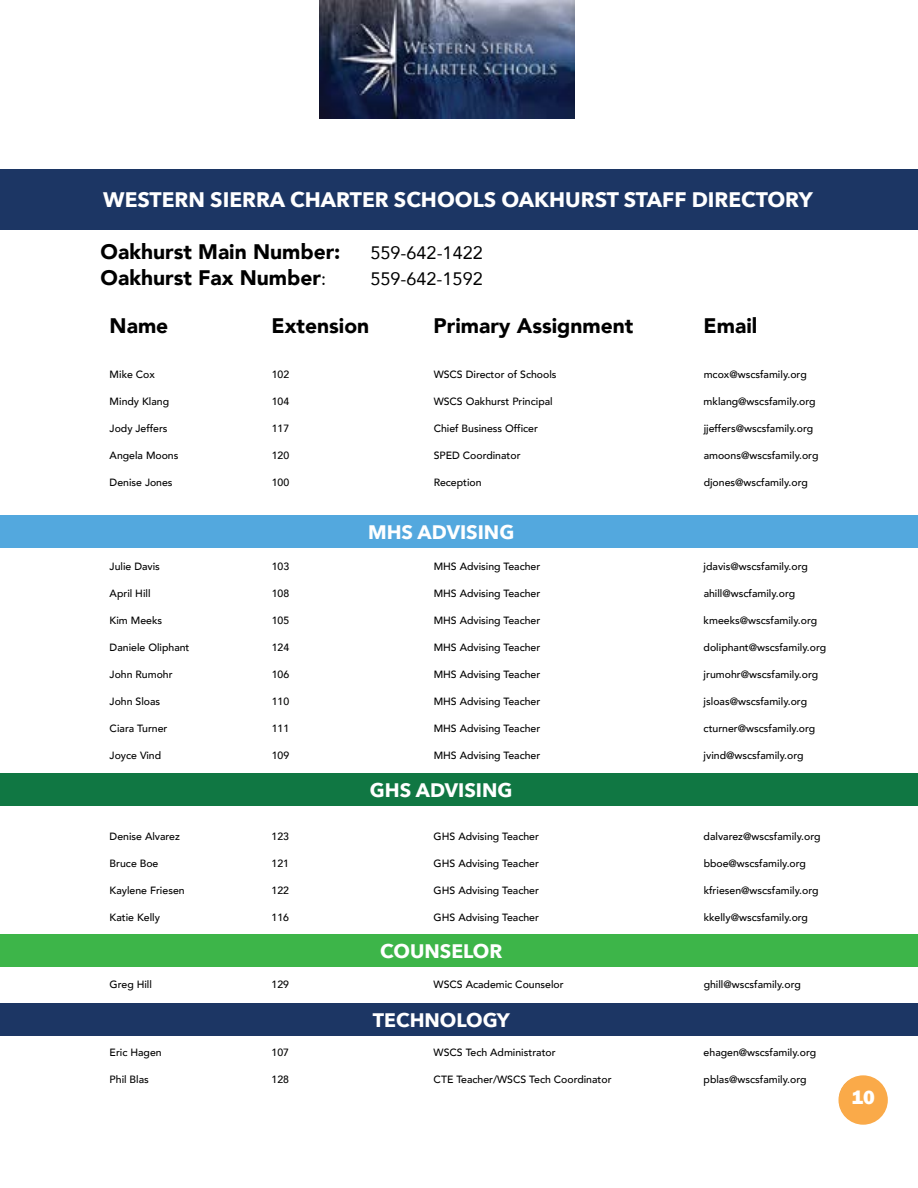
<style>
.page{position:relative;width:918px;height:1188px;background:#fff}
.page>*{position:absolute;margin:0;border:0;box-sizing:border-box;transform-origin:0 0}
.t1{font:900 21px "Avenir";color:#000}
.t2{font:700 21px "Avenir Next";color:#fff}
.t3{font:800 20.1px "Franklin Gothic";color:#fff}
.t4{font:700 19.5px "Avenir Next";color:#fff}
.t5{font:18px "Avenir";color:#000}
.t6{font:500 10.5px "Avenir";color:#000}
.s1{font-weight:400;font-size:18px}
.s2{font-family:"Diazo MVB Rough 1 Ex Cond";font-weight:700;font-size:24px}
</style>
<div class="page">
<div style="left:0;top:169px;width:918px;height:61px;background:#1c3664"></div>
<img style="left:320px;top:0;width:255px;height:119px">
<div style="left:0;top:515px;width:918px;height:32px;background:#53a8de"></div>
<div style="left:0;top:773px;width:918px;height:32px;background:#107743"></div>
<div style="left:0;top:934px;width:918px;height:33px;background:#3db549"></div>
<div style="left:0;top:1003px;width:918px;height:32px;background:#1c3664"></div>
<div style="left:838px;top:1075px;width:50px;height:50px;background:#faaa49;border-radius:50%"></div>
<h1 class="t2" style="left:103px;top:182px;width:711px">WESTERN SIERRA CHARTER SCHOOLS OAKHURST STAFF DIRECTORY</h1>
<h1 class="t1" style="left:101px;top:234px;width:241px">Oakhurst Main Number:</h1>
<h3 class="t5" style="left:371px;top:239px;width:114px">559-642-1422</h3>
<h1 class="t1" style="left:101px;top:259px;width:227px">Oakhurst Fax Number<span class="s1">:</span></h1>
<h3 class="t5" style="left:371px;top:264px;width:114px">559-642-1592</h3>
<h1 class="t1" style="left:110px;top:308px;width:60px">Name</h1>
<h1 class="t1" style="left:272px;top:308px;width:99px">Extension</h1>
<h1 class="t1" style="left:434px;top:308px;width:201px">Primary Assignment</h1>
<h1 class="t1" style="left:704px;top:308px;width:55px">Email</h1>
<p class="t6" style="left:110px;top:365px;width:47px">Mike Cox</p>
<p class="t6" style="left:272px;top:365px;width:19px">102</p>
<p class="t6" style="left:434px;top:365px;width:124px">WSCS Director of Schools</p>
<p class="t6" style="left:704px;top:365px;width:105px">mcox@wscsfamily.org</p>
<p class="t6" style="left:110px;top:392px;width:61px">Mindy Klang</p>
<p class="t6" style="left:272px;top:392px;width:19px">104</p>
<p class="t6" style="left:434px;top:392px;width:121px">WSCS Oakhurst Principal</p>
<p class="t6" style="left:704px;top:392px;width:113px">mklang@wscsfamily.org</p>
<p class="t6" style="left:110px;top:419px;width:59px">Jody Jeffers</p>
<p class="t6" style="left:272px;top:419px;width:19px">117</p>
<p class="t6" style="left:434px;top:419px;width:106px">Chief Business Officer</p>
<p class="t6" style="left:704px;top:419px;width:111px">jjeffers@wscsfamily.org</p>
<p class="t6" style="left:110px;top:446px;width:70px">Angela Moons</p>
<p class="t6" style="left:272px;top:446px;width:19px">120</p>
<p class="t6" style="left:434px;top:446px;width:88px">SPED Coordinator</p>
<p class="t6" style="left:704px;top:446px;width:116px">amoons@wscsfamily.org</p>
<p class="t6" style="left:110px;top:473px;width:64px">Denise Jones</p>
<p class="t6" style="left:272px;top:473px;width:19px">100</p>
<p class="t6" style="left:434px;top:473px;width:50px">Reception</p>
<p class="t6" style="left:704px;top:473px;width:106px">djones@wscfamily.org</p>
<h3 class="t4" style="left:368px;top:515px;width:148px">MHS ADVISING</h3>
<p class="t6" style="left:110px;top:557px;width:52px">Julie Davis</p>
<p class="t6" style="left:272px;top:557px;width:19px">103</p>
<p class="t6" style="left:434px;top:557px;width:108px">MHS Advising Teacher</p>
<p class="t6" style="left:704px;top:557px;width:106px">jdavis@wscsfamily.org</p>
<p class="t6" style="left:110px;top:584px;width:42px">April Hill</p>
<p class="t6" style="left:272px;top:584px;width:19px">108</p>
<p class="t6" style="left:434px;top:584px;width:108px">MHS Advising Teacher</p>
<p class="t6" style="left:704px;top:584px;width:93px">ahill@wscfamily.org</p>
<p class="t6" style="left:110px;top:611px;width:54px">Kim Meeks</p>
<p class="t6" style="left:272px;top:611px;width:19px">105</p>
<p class="t6" style="left:434px;top:611px;width:108px">MHS Advising Teacher</p>
<p class="t6" style="left:704px;top:611px;width:115px">kmeeks@wscsfamily.org</p>
<p class="t6" style="left:110px;top:638px;width:81px">Daniele Oliphant</p>
<p class="t6" style="left:272px;top:638px;width:19px">124</p>
<p class="t6" style="left:434px;top:638px;width:108px">MHS Advising Teacher</p>
<p class="t6" style="left:704px;top:638px;width:124px">doliphant@wscsfamily.org</p>
<p class="t6" style="left:110px;top:665px;width:65px">John Rumohr</p>
<p class="t6" style="left:272px;top:665px;width:19px">106</p>
<p class="t6" style="left:434px;top:665px;width:108px">MHS Advising Teacher</p>
<p class="t6" style="left:704px;top:665px;width:116px">jrumohr@wscsfamily.org</p>
<p class="t6" style="left:110px;top:692px;width:52px">John Sloas</p>
<p class="t6" style="left:272px;top:692px;width:19px">110</p>
<p class="t6" style="left:434px;top:692px;width:108px">MHS Advising Teacher</p>
<p class="t6" style="left:704px;top:692px;width:105px">jsloas@wscsfamily.org</p>
<p class="t6" style="left:110px;top:719px;width:59px">Ciara Turner</p>
<p class="t6" style="left:272px;top:719px;width:19px">111</p>
<p class="t6" style="left:434px;top:719px;width:108px">MHS Advising Teacher</p>
<p class="t6" style="left:704px;top:719px;width:113px">cturner@wscsfamily.org</p>
<p class="t6" style="left:110px;top:746px;width:53px">Joyce Vind</p>
<p class="t6" style="left:272px;top:746px;width:19px">109</p>
<p class="t6" style="left:434px;top:746px;width:108px">MHS Advising Teacher</p>
<p class="t6" style="left:704px;top:746px;width:101px">jvind@wscsfamily.org</p>
<h3 class="t4" style="left:370px;top:773px;width:144px">GHS ADVISING</h3>
<p class="t6" style="left:110px;top:827px;width:72px">Denise Alvarez</p>
<p class="t6" style="left:272px;top:827px;width:19px">123</p>
<p class="t6" style="left:434px;top:827px;width:107px">GHS Advising Teacher</p>
<p class="t6" style="left:704px;top:827px;width:118px">dalvarez@wscsfamily.org</p>
<p class="t6" style="left:110px;top:854px;width:50px">Bruce Boe</p>
<p class="t6" style="left:272px;top:854px;width:19px">121</p>
<p class="t6" style="left:434px;top:854px;width:107px">GHS Advising Teacher</p>
<p class="t6" style="left:704px;top:854px;width:104px">bboe@wscsfamily.org</p>
<p class="t6" style="left:110px;top:881px;width:77px">Kaylene Friesen</p>
<p class="t6" style="left:272px;top:881px;width:19px">122</p>
<p class="t6" style="left:434px;top:881px;width:107px">GHS Advising Teacher</p>
<p class="t6" style="left:704px;top:881px;width:116px">kfriesen@wscsfamily.org</p>
<p class="t6" style="left:110px;top:908px;width:52px">Katie Kelly</p>
<p class="t6" style="left:272px;top:908px;width:19px">116</p>
<p class="t6" style="left:434px;top:908px;width:107px">GHS Advising Teacher</p>
<p class="t6" style="left:704px;top:908px;width:106px">kkelly@wscsfamily.org</p>
<h3 class="t4" style="left:380px;top:935px;width:124px">COUNSELOR</h3>
<p class="t6" style="left:110px;top:976px;width:44px">Greg Hill</p>
<p class="t6" style="left:272px;top:976px;width:19px">129</p>
<p class="t6" style="left:434px;top:976px;width:132px">WSCS Academic Counselor</p>
<p class="t6" style="left:704px;top:976px;width:99px">ghill@wscsfamily.org</p>
<h3 class="t4" style="left:373px;top:1003px;width:139px">TECHNOLOGY</h3>
<p class="t6" style="left:110px;top:1043px;width:54px">Eric Hagen</p>
<p class="t6" style="left:272px;top:1043px;width:19px">107</p>
<p class="t6" style="left:434px;top:1043px;width:124px">WSCS Tech Administrator</p>
<p class="t6" style="left:704px;top:1043px;width:114px">ehagen@wscsfamily.org</p>
<p class="t6" style="left:110px;top:1070px;width:41px">Phil Blas</p>
<p class="t6" style="left:272px;top:1070px;width:19px">128</p>
<p class="t6" style="left:434px;top:1070px;width:179px">CTE Teacher/WSCS Tech Coordinator</p>
<p class="t6" style="left:704px;top:1070px;width:104px">pblas@wscsfamily.org</p>
<h2 class="t3" style="left:851px;top:1085px;width:25px">1 0<span class="s2">9</span></h2>
</div>
